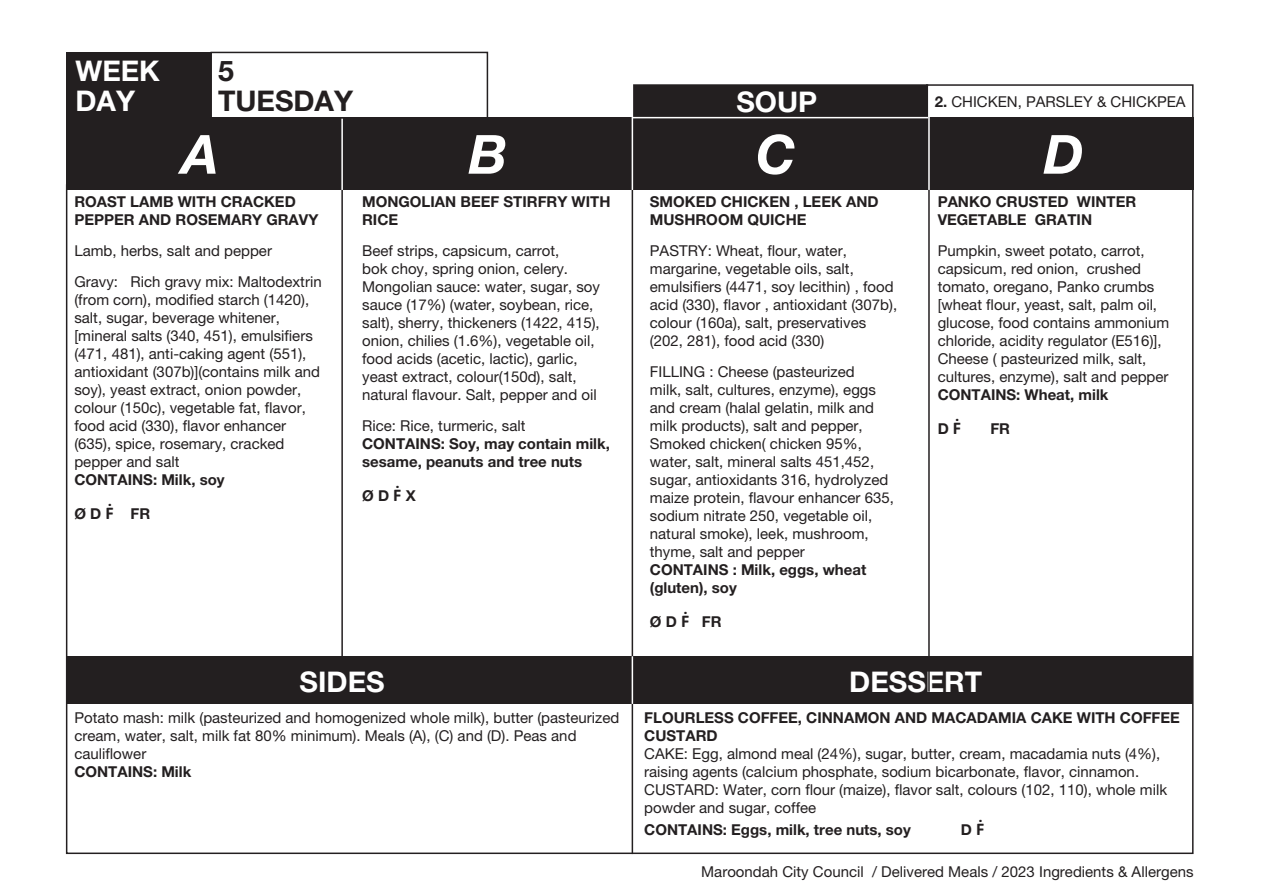
<style>
.page{position:relative;width:1263px;height:893px;background:#fff}
.page>*{position:absolute;margin:0;border:0;box-sizing:border-box;transform-origin:0 0}
.t1{font:italic 700 54px "Helvetica Neue";color:#fff}
.t2{font:700 28.5px "Helvetica Neue";color:#fff}
.t3{font:700 28.5px "Helvetica Neue";color:#231f20}
.t4{font:15px/18px "Helvetica Neue";color:#231f20}
.t5{font:700 15px/18px "Helvetica Neue";color:#231f20}
.s1{font-weight:700}
.s2{font-family:"Calibri";font-size:18px}
</style>
<div class="page">
<div style="left:210px;top:52px;width:278px;height:72px;border:2px solid #231f20"></div>
<div style="left:66px;top:656px;width:1127px;height:48px;background:#231f20"></div>
<div style="left:633px;top:85px;width:294px;height:99px;background:#231f20"></div>
<div style="left:632px;top:84px;width:296px;height:101px;border:2px solid #231f20"></div>
<div style="left:66px;top:118px;width:1127px;height:72px;background:#231f20"></div>
<div style="left:926px;top:84px;width:267px;height:101px;border:2px solid #231f20"></div>
<div style="left:66px;top:52px;width:144px;height:72px;background:#231f20"></div>
<hr style="left:341px;top:119px;width:2px;height:544px;background:#231f20">
<hr style="left:341px;top:119px;width:2px;height:71px;background:#fff">
<hr style="left:632px;top:118px;width:1px;height:736px;background:#231f20">
<hr style="left:632px;top:656px;width:1px;height:48px;background:#fff">
<hr style="left:632px;top:83px;width:1px;height:107px;background:#fff">
<hr style="left:928px;top:185px;width:2px;height:507px;background:#231f20">
<hr style="left:928px;top:86px;width:2px;height:104px;background:#fff">
<hr style="left:632px;top:117px;width:296px;height:1px;background:#fff">
<h2 class="t2" style="left:75px;top:53px;width:86px">WEEK</h2>
<h2 class="t3" style="left:218px;top:53px;width:17px">5</h2>
<h2 class="t2" style="left:75px;top:83px;width:61px">DAY</h2>
<h2 class="t3" style="left:218px;top:83px;width:137px">TUESDAY</h2>
<h2 class="t2" style="left:736px;top:85px;width:82px">SOUP</h2>
<p class="t4" style="left:935px;top:93px;width:252px"><span class="s1">2.</span> CHICKEN, PARSLEY &amp; CHICKPEA</p>
<h1 class="t1" style="left:182px;top:121px;width:38px">A</h1>
<h1 class="t1" style="left:469px;top:121px;width:40px">B</h1>
<h1 class="t1" style="left:756px;top:121px;width:42px">C</h1>
<h1 class="t1" style="left:1044px;top:121px;width:42px">D</h1>
<p class="t5" style="left:74px;top:193px;width:245px">ROAST LAMB WITH CRACKED<br>PEPPER AND ROSEMARY GRAVY</p>
<p class="t4" style="left:74px;top:235px;width:249px;line-height:30.8px">Lamb, herbs, salt and pepper<br>Gravy: Rich gravy mix: Maltodextrin</p>
<p class="t4" style="left:74px;top:290px;width:247px">(from corn), modified starch (1420), salt, sugar, beverage whitener, [mineral salts (340, 451), emulsifiers (471, 481), anti-caking agent (551), antioxidant (307b)](contains milk and soy), yeast extract, onion powder, colour (150c), vegetable fat, flavor, food acid (330), flavor enhancer (635), spice, rosemary, cracked pepper and salt</p>
<p class="t5" style="left:74px;top:470px;width:152px">CONTAINS: Milk, soy</p>
<p class="t5" style="left:74px;top:505px;width:77px">Ø D <span class="s2">Ḟ</span> FR</p>
<p class="t5" style="left:362px;top:193px;width:250px">MONGOLIAN BEEF STIRFRY WITH<br>RICE</p>
<p class="t4" style="left:362px;top:242px;width:239px">Beef strips, capsicum, carrot,<br>bok choy, spring onion, celery.<br>Mongolian sauce: water, sugar, soy sauce (17%) (water, soybean, rice, salt), sherry, thickeners (1422, 415), onion, chilies (1.6%), vegetable oil, food acids (acetic, lactic), garlic, yeast extract, colour(150d), salt, natural flavour. Salt, pepper and oil</p>
<p class="t4" style="left:362px;top:416px;width:165px">Rice: Rice, turmeric, salt</p>
<p class="t5" style="left:362px;top:434px;width:249px">CONTAINS: Soy, may contain milk, sesame, peanuts and tree nuts</p>
<p class="t5" style="left:362px;top:486px;width:55px">Ø D <span class="s2">Ḟ</span> X</p>
<p class="t5" style="left:650px;top:193px;width:230px">SMOKED CHICKEN , LEEK AND<br>MUSHROOM QUICHE</p>
<p class="t4" style="left:650px;top:242px;width:249px">PASTRY: Wheat, flour, water, margarine, vegetable oils, salt, emulsifiers (4471, soy lecithin) , food acid (330), flavor , antioxidant (307b), colour (160a), salt, preservatives (202, 281), food acid (330)</p>
<p class="t4" style="left:650px;top:362px;width:245px">FILLING : Cheese (pasteurized<br>milk, salt, cultures, enzyme), eggs and cream (halal gelatin, milk and milk products), salt and pepper, Smoked chicken( chicken 95%, water, salt, mineral salts 451,452, sugar, antioxidants 316, hydrolyzed maize protein, flavour enhancer 635, sodium nitrate 250, vegetable oil, natural smoke), leek, mushroom, thyme, salt and pepper</p>
<p class="t5" style="left:650px;top:560px;width:218px">CONTAINS : Milk, eggs, wheat (gluten), soy</p>
<p class="t5" style="left:650px;top:613px;width:73px">Ø D <span class="s2">Ḟ</span> FR</p>
<p class="t5" style="left:938px;top:193px;width:200px">PANKO CRUSTED WINTER<br>VEGETABLE GRATIN</p>
<p class="t4" style="left:938px;top:242px;width:233px">Pumpkin, sweet potato, carrot, capsicum, red onion, crushed tomato, oregano, Panko crumbs [wheat flour, yeast, salt, palm oil, glucose, food contains ammonium chloride, acidity regulator (E516)], Cheese ( pasteurized milk, salt, cultures, enzyme), salt and pepper</p>
<p class="t5" style="left:938px;top:385px;width:172px">CONTAINS: Wheat, milk</p>
<p class="t5" style="left:938px;top:420px;width:25px">D <span class="s2">Ḟ</span></p>
<p class="t5" style="left:990px;top:420px;width:21px">FR</p>
<h2 class="t2" style="left:300px;top:664px;width:86px">SIDES</h2>
<h2 class="t2" style="left:849px;top:664px;width:135px">DESSERT</h2>
<p class="t4" style="left:74px;top:709px;width:546px">Potato mash: milk (pasteurized and homogenized whole milk), butter (pasteurized cream, water, salt, milk fat 80% minimum). Meals (A), (C) and (D). Peas and cauliflower</p>
<p class="t5" style="left:74px;top:763px;width:118px">CONTAINS: Milk</p>
<p class="t5" style="left:644px;top:709px;width:537px">FLOURLESS COFFEE, CINNAMON AND MACADAMIA CAKE WITH COFFEE<br>CUSTARD</p>
<p class="t4" style="left:644px;top:745px;width:524px">CAKE: Egg, almond meal (24%), sugar, butter, cream, macadamia nuts (4%), raising agents (calcium phosphate, sodium bicarbonate, flavor, cinnamon.<br>CUSTARD: Water, corn flour (maize), flavor salt, colours (102, 110), whole milk powder and sugar, coffee</p>
<p class="t5" style="left:644px;top:820px;width:268px">CONTAINS: Eggs, milk, tree nuts, soy</p>
<p class="t5" style="left:961px;top:820px;width:25px">D <span class="s2">Ḟ</span></p>
<p class="t4" style="left:701px;top:862px;width:494px">Maroondah City Council / Delivered Meals / 2023 Ingredients &amp; Allergens</p>
</div>
